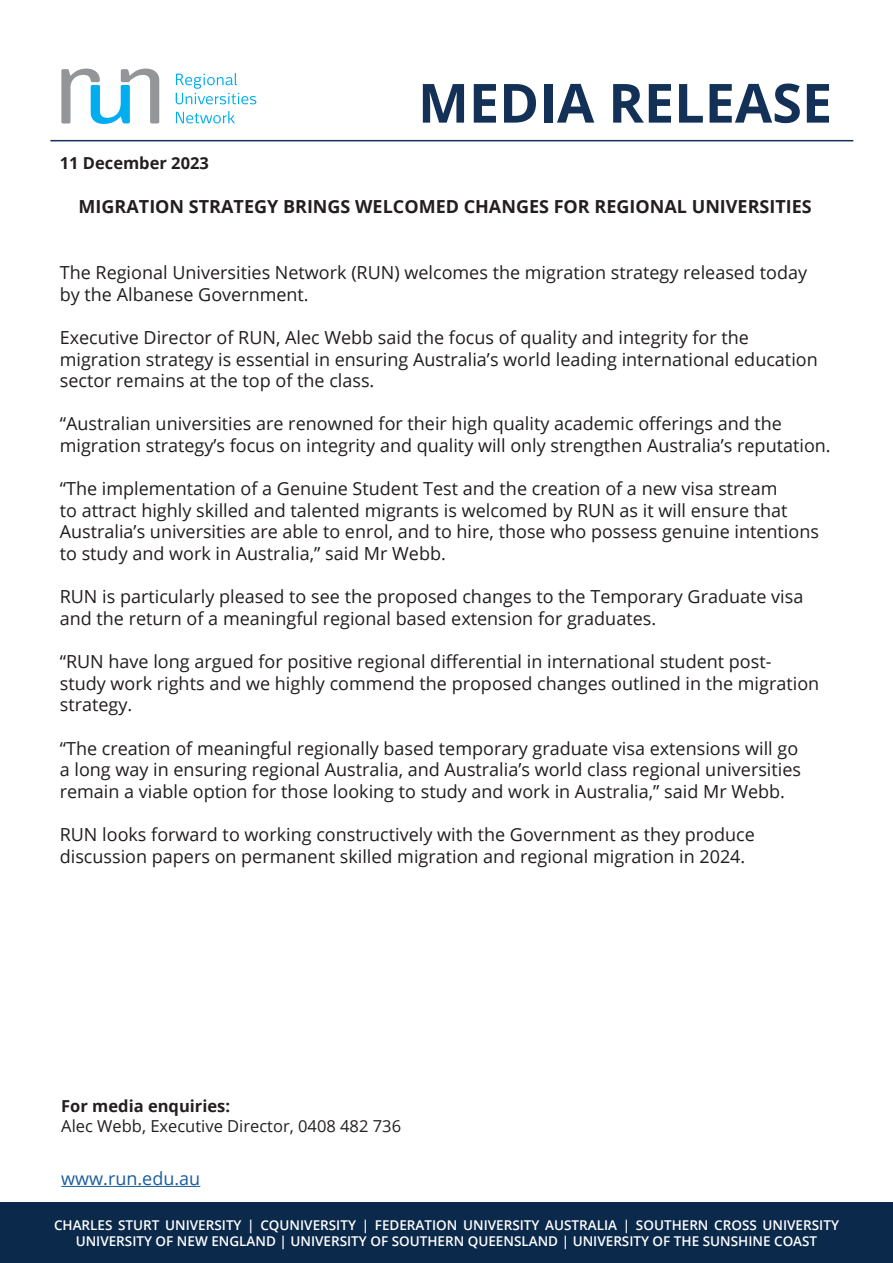
<style>
.page{position:relative;width:893px;height:1263px;background:#fff}
.page>*{position:absolute;margin:0;border:0;box-sizing:border-box;transform-origin:0 0}
.t1{font:700 54px "Open Sans";color:#133056}
.t2{font:18px/21.6px "Open Sans";color:#211d1e}
.t3{font:700 18px "Open Sans";color:#231f20}
.t4{font:18px "Open Sans";color:#175d9e}
.t5{font:16.5px "Open Sans";color:#231f20}
.t6{font:700 16.5px "Open Sans";color:#231f20}
.t7{font:600 13.5px/16.2px "Open Sans";color:#fff;text-align:center}
</style>
<div class="page">
<svg style="left:61px;top:69px;width:98px;height:55px"></svg>
<svg style="left:176px;top:111px;width:59px;height:12px"></svg>
<svg style="left:176px;top:73px;width:80px;height:31px"></svg>
<div style="left:0;top:1203px;width:893px;height:60px;background:#0b294b"></div>
<hr style="left:50px;top:140px;width:803px;height:1px;background:#133056">
<hr style="left:61px;top:1186px;width:139px;height:1px;background:#175d9e">
<p class="t1" style="left:418px;top:65px;width:416px">MEDIA RELEASE</p>
<p class="t6" style="left:60px;top:152px;width:151px">11 December 2023</p>
<p class="t3" style="left:79px;top:193px;width:735px">MIGRATION STRATEGY BRINGS WELCOMED CHANGES FOR REGIONAL UNIVERSITIES</p>
<p class="t2" style="left:60px;top:261px;width:749px">The Regional Universities Network (RUN) welcomes the migration strategy released today by the Albanese Government.</p>
<p class="t2" style="left:60px;top:326px;width:759px">Executive Director of RUN, Alec Webb said the focus of quality and integrity for the migration strategy is essential in ensuring Australia’s world leading international education sector remains at the top of the class.</p>
<p class="t2" style="left:60px;top:413px;width:772px">“Australian universities are renowned for their high quality academic offerings and the migration strategy’s focus on integrity and quality will only strengthen Australia’s reputation.</p>
<p class="t2" style="left:60px;top:477px;width:761px">“The implementation of a Genuine Student Test and the creation of a new visa stream<br>to attract highly skilled and talented migrants is welcomed by RUN as it will ensure that Australia’s universities are able to enrol, and to hire, those who possess genuine intentions to study and work in Australia,” said Mr Webb.</p>
<p class="t2" style="left:60px;top:585px;width:745px">RUN is particularly pleased to see the proposed changes to the Temporary Graduate visa and the return of a meaningful regional based extension for graduates.</p>
<p class="t2" style="left:60px;top:650px;width:761px">“RUN have long argued for positive regional differential in international student post&shy;study work rights and we highly commend the proposed changes outlined in the migration strategy.</p>
<p class="t2" style="left:60px;top:737px;width:743px">“The creation of meaningful regionally based temporary graduate visa extensions will go a long way in ensuring regional Australia, and Australia’s world class regional universities remain a viable option for those looking to study and work in Australia,” said Mr Webb.</p>
<p class="t2" style="left:60px;top:823px;width:697px">RUN looks forward to working constructively with the Government as they produce discussion papers on permanent skilled migration and regional migration in 2024.</p>
<p class="t6" style="left:61px;top:1094px;width:170px">For media enquiries:</p>
<p class="t5" style="left:61px;top:1114px;width:341px">Alec Webb, Executive Director, 0408 482 736</p>
<p class="t4" style="left:61px;top:1166px;width:141px">www.run.edu.au</p>
<p class="t7" style="left:54px;top:1217px;width:786px">CHARLES STURT UNIVERSITY | CQUNIVERSITY | FEDERATION UNIVERSITY AUSTRALIA | SOUTHERN CROSS UNIVERSITY<br>UNIVERSITY OF NEW ENGLAND | UNIVERSITY OF SOUTHERN QUEENSLAND | UNIVERSITY OF THE SUNSHINE COAST</p>
</div>
